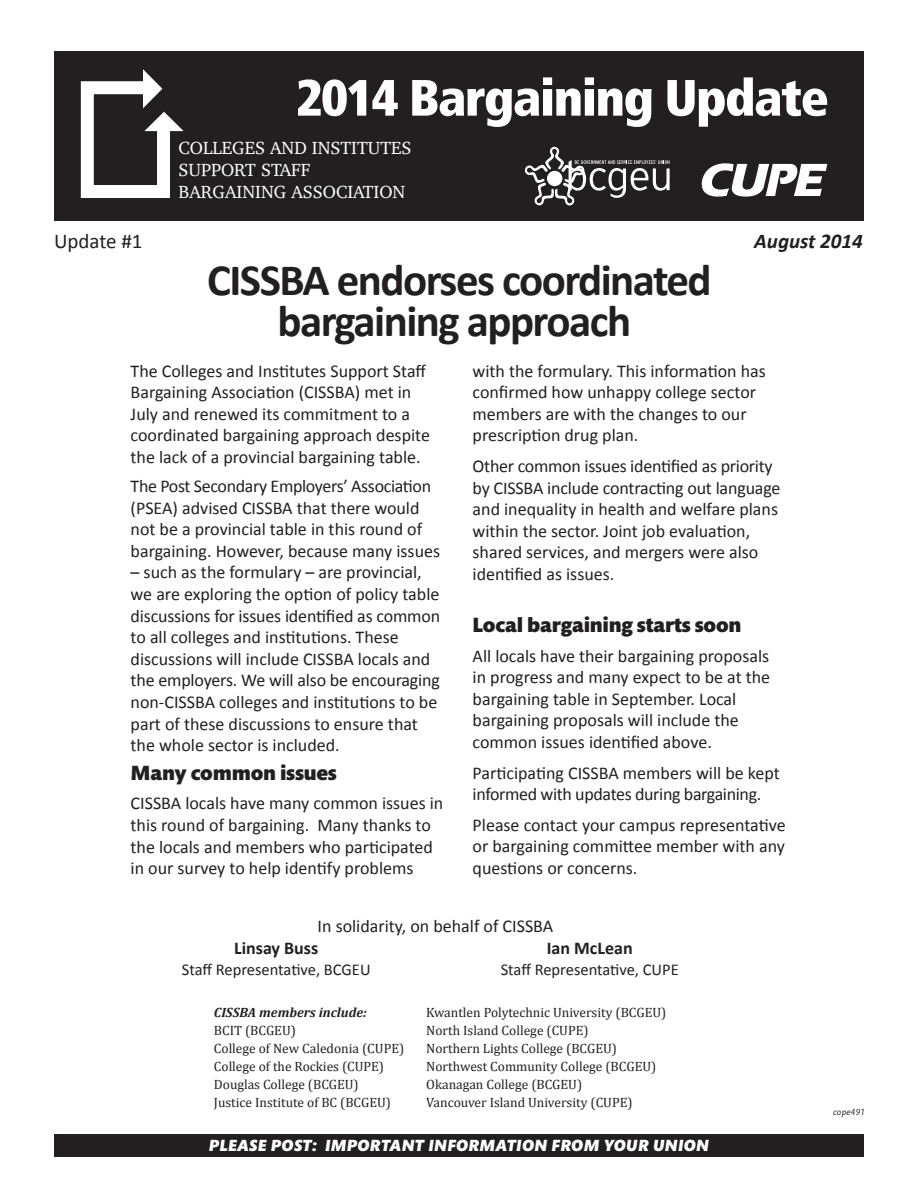
<style>
.page{position:relative;width:918px;height:1188px;background:#fff}
.page>*{position:absolute;margin:0;border:0;box-sizing:border-box;transform-origin:0 0}
.t1{font:900 condensed 51px "Frutiger LT Std";letter-spacing:-.025em;color:#fff}
.t2{font:700 45px/40.5px "Calibri";letter-spacing:-.035em;color:#231f20;text-align:center}
.t3{font:900 21px "Mundo Sans";letter-spacing:-.01em;color:#231f20}
.t4{font:italic 700 21px "Calibri";color:#231f20}
.t5{font:21px "Calibri";color:#231f20}
.t6{font:18px/21.6px "Calibri";color:#231f20}
.t7{font:18px/21.6px "Calibri";letter-spacing:-.02em;color:#231f20}
.t8{font:18px/21.6px "Charter";color:#fff}
.t9{font:700 18px "Calibri";color:#231f20}
.t10{font:16.5px "Calibri";color:#231f20}
.t11{font:italic 900 16.5px "Mundo Sans Std";letter-spacing:.02em;color:#fff}
.t12{font:13.5px "Cambria";color:#231f20}
.t13{font:italic 700 13.5px "Cambria";color:#231f20}
.t14{font:italic 9px "Mundo Sans Std";letter-spacing:.03em;color:#231f20}
.s1{color:#fff}
</style>
<div class="page">
<div style="left:54px;top:52px;width:810px;height:169px;background:#231f20"></div>
<div style="left:54px;top:1134px;width:810px;height:22px;background:#231f20"></div>
<div style="left:81px;top:81px;width:89px;height:117px;border:13px solid #fff"></div>
<svg style="left:143px;top:69px;width:41px;height:62px"></svg>
<svg style="left:701px;top:163px;width:126px;height:34px"></svg>
<svg style="left:525px;top:147px;width:145px;height:59px"></svg>
<p class="t1" style="left:296px;top:67px;width:534px">2014 Bargaining Update</p>
<p class="t8" style="left:179px;top:137px;width:234px">COLLEGES AND INSTITUTES<br>SUPPORT STAFF<br>BARGAINING ASSOCIATION</p>
<p class="t5" style="left:54px;top:228px;width:90px">Update #1</p>
<p class="t4" style="left:754px;top:228px;width:110px">August 2014</p>
<p class="t2" style="left:207px;top:258px;width:506px">CISSBA endorses coordinated bargaining approach</p>
<p class="t6" style="left:131px;top:359px;width:301px">The Colleges and Institutes Support Staff Bargaining Association (CISSBA) met in July and renewed its commitment to a coordinated bargaining approach despite the lack of a provincial bargaining table.</p>
<p class="t6" style="left:131px;top:474px;width:311px">The Post Secondary Employers’ Association (PSEA) advised CISSBA that there would not be a provincial table in this round of bargaining. However, because many issues</p>
<p class="t6" style="left:131px;top:561px;width:311px">– such as the formulary – are provincial, we are exploring the option of policy table discussions for issues identified as common to all colleges and institutions. These discussions will include CISSBA locals and the employers. We will also be encouraging non-CISSBA colleges and institutions to be part of these discussions to ensure that the whole sector is included.</p>
<p class="t3" style="left:131px;top:762px;width:208px">Many common issues</p>
<p class="t6" style="left:131px;top:792px;width:314px">CISSBA locals have many common issues in this round of bargaining. Many thanks to the locals and members who participated in our survey to help identify problems</p>
<p class="t6" style="left:473px;top:359px;width:295px">with the formulary. This information has confirmed how unhappy college sector members are with the changes to our prescription drug plan.</p>
<p class="t6" style="left:473px;top:454px;width:309px">Other common issues identified as priority by CISSBA include contracting out language and inequality in health and welfare plans within the sector. Joint job evaluation, shared services, and mergers were also identified as issues.</p>
<p class="t3" style="left:473px;top:614px;width:270px">Local bargaining starts soon</p>
<p class="t6" style="left:473px;top:644px;width:299px">All locals have their bargaining proposals in progress and many expect to be at the bargaining table in September. Local bargaining proposals will include the common issues identified above.</p>
<p class="t7" style="left:473px;top:761px;width:309px">Participating CISSBA members will be kept informed with updates during bargaining.</p>
<p class="t6" style="left:473px;top:813px;width:315px;text-align:justify">Please contact your campus representative or bargaining committee member with any questions or concerns. <span class="s1">■</span></p>
<p class="t6" style="left:318px;top:914px;width:237px">In solidarity, on behalf of CISSBA</p>
<p class="t9" style="left:234px;top:937px;width:86px">Linsay Buss</p>
<p class="t9" style="left:547px;top:937px;width:87px">Ian McLean</p>
<p class="t10" style="left:182px;top:960px;width:190px">Staff Representative, BCGEU</p>
<p class="t10" style="left:501px;top:960px;width:180px">Staff Representative, CUPE</p>
<p class="t13" style="left:214px;top:1004px;width:154px">CISSBA members include:</p>
<p class="t12" style="left:214px;top:1023px;width:84px">BCIT (BCGEU)</p>
<p class="t12" style="left:214px;top:1041px;width:192px">College of New Caledonia (CUPE)</p>
<p class="t12" style="left:214px;top:1059px;width:172px">College of the Rockies (CUPE)</p>
<p class="t12" style="left:214px;top:1077px;width:146px">Douglas College (BCGEU)</p>
<p class="t12" style="left:214px;top:1095px;width:179px">Justice Institute of BC (BCGEU)</p>
<p class="t12" style="left:426px;top:1005px;width:242px">Kwantlen Polytechnic University (BCGEU)</p>
<p class="t12" style="left:426px;top:1023px;width:164px">North Island College (CUPE)</p>
<p class="t12" style="left:426px;top:1041px;width:192px">Northern Lights College (BCGEU)</p>
<p class="t12" style="left:426px;top:1059px;width:232px">Northwest Community College (BCGEU)</p>
<p class="t12" style="left:426px;top:1077px;width:157px">Okanagan College (BCGEU)</p>
<p class="t12" style="left:426px;top:1095px;width:208px">Vancouver Island University (CUPE)</p>
<p class="t11" style="left:209px;top:1136px;width:502px">PLEASE POST: IMPORTANT INFORMATION FROM YOUR UNION</p>
<p class="t14" style="left:833px;top:1107px;width:34px">cope491</p>
</div>
